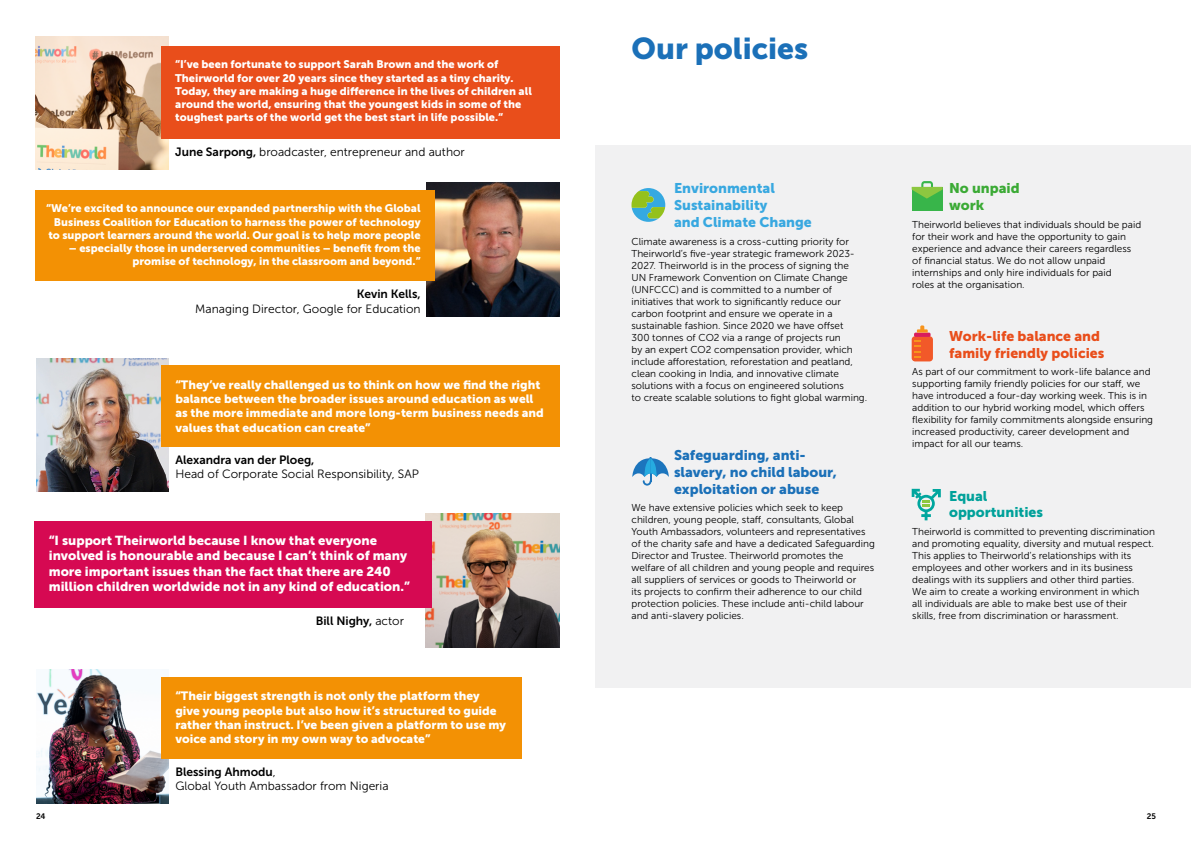
<style>
.page{position:relative;width:1191px;height:842px;background:#fff}
.page>*{position:absolute;margin:0;border:0;box-sizing:border-box;transform-origin:0 0}
.t1{font:30px "Museo Sans 900";color:#1b70b8}
.t2{font:14px/16.8px "Museo Sans 900";color:#1b70b8}
.t3{font:14px/16.8px "Museo Sans 900";color:#38a8e0}
.t4{font:14px/16.8px "Museo Sans 900";color:#e94e1b}
.t5{font:14px/16.8px "Museo Sans 900";color:#00a19a}
.t6{font:14px/16.8px "Museo Sans 900";color:#3baa35}
.t7{font:13px/15.6px "Museo Sans 900";color:#fff}
.t8{font:12px/14.4px "Museo Sans 900";color:#fff}
.t9{font:12px "Museo Sans 300";color:#000}
.t10{font:12px "Museo Sans 700";color:#000}
.t11{font:11px/13.2px "Museo Sans 900";color:#fff;text-align:right}
.t12{font:10px/12px "Museo Sans 300";color:#000}
.t13{font:8px "Museo Sans 700";color:#000}
.s1{font-family:"Museo Sans 700"}
.s2{font-family:"Museo Sans 300"}
</style>
<div class="page">
<img style="left:36px;top:670px;width:133px;height:133px">
<img style="left:36px;top:358px;width:133px;height:133px">
<div style="left:161px;top:365px;width:398px;height:81px;background:#f39104"></div>
<div style="left:161px;top:677px;width:361px;height:81px;background:#f39104"></div>
<div style="left:595px;top:145px;width:596px;height:542px;background:#f1f1f2"></div>
<svg style="left:631px;top:188px;width:34px;height:34px"></svg>
<div style="left:911px;top:187px;width:31px;height:24px;background:#38b54a"></div>
<svg style="left:911px;top:181px;width:31px;height:18px"></svg>
<div style="left:911px;top:336px;width:22px;height:25px;background:#f25929;border-radius:3px"></div>
<hr style="left:914px;top:333px;width:16px;height:4px;background:#d91c5c;border-radius:2px">
<svg style="left:917px;top:325px;width:10px;height:8px"></svg>
<svg style="left:915px;top:340px;width:6px;height:18px"></svg>
<svg style="left:632px;top:457px;width:37px;height:29px"></svg>
<svg style="left:911px;top:489px;width:29px;height:31px"></svg>
<img style="left:426px;top:183px;width:133px;height:133px">
<div style="left:35px;top:190px;width:400px;height:91px;background:#f39104"></div>
<img style="left:425px;top:514px;width:134px;height:134px">
<div style="left:35px;top:521px;width:397px;height:86px;background:#d60952"></div>
<img style="left:35px;top:36px;width:134px;height:133px">
<div style="left:161px;top:46px;width:398px;height:92px;background:#e94e1b"></div>
<p class="t11" style="left:175px;top:58px;width:358px;text-align:left">“I’ve been fortunate to support Sarah Brown and the work of Theirworld for over 20 years since they started as a tiny charity.<br>Today, they are making a huge difference in the lives of children all around the world, ensuring that the youngest kids in some of the toughest parts of the world get the best start in life possible.“</p>
<p class="t9" style="left:175px;top:145px;width:291px"><span class="s1">June Sarpong,</span> broadcaster, entrepreneur and author</p>
<p class="t11" style="left:46px;top:202px;width:376px">“We’re excited to announce our expanded partnership with the Global<br>Business Coalition for Education to harness the power of technology to support learners around the world. Our goal is to help more people</p>
<p class="t11" style="left:69px;top:242px;width:353px">– especially those in underserved communities – benefit from the promise of technology, in the classroom and beyond.”</p>
<p class="t10" style="left:357px;top:288px;width:65px">Kevin Kells,</p>
<p class="t9" style="left:195px;top:302px;width:227px">Managing Director, Google for Education</p>
<p class="t8" style="left:175px;top:377px;width:370px">“They’ve really challenged us to think on how we find the right balance between the broader issues around education as well as the more immediate and more long-term business needs and values that education can create”</p>
<p class="t10" style="left:175px;top:453px;width:140px">Alexandra van der Ploeg,</p>
<p class="t9" style="left:175px;top:468px;width:245px">Head of Corporate Social Responsibility, SAP</p>
<h3 class="t7" style="left:49px;top:532px;width:363px">“I support Theirworld because I know that everyone involved is honourable and because I can’t think of many more important issues than the fact that there are 240 million children worldwide not in any kind of education.”</h3>
<p class="t10" style="left:316px;top:614px;width:90px">Bill Nighy, <span class="s2">actor</span></p>
<p class="t8" style="left:175px;top:689px;width:332px">“Their biggest strength is not only the platform they give young people but also how it’s structured to guide rather than instruct. I’ve been given a platform to use my voice and story in my own way to advocate”</p>
<p class="t10" style="left:175px;top:765px;width:102px">Blessing Ahmodu<span class="s2">,</span></p>
<p class="t9" style="left:175px;top:779px;width:215px">Global Youth Ambassador from Nigeria</p>
<h1 class="t1" style="left:631px;top:31px;width:178px">Our policies</h1>
<h2 class="t3" style="left:674px;top:180px;width:139px">Environmental<br>Sustainability<br>and Climate Change</h2>
<p class="t12" style="left:631px;top:235px;width:237px">Climate awareness is a cross-cutting priority for Theirworld’s five-year strategic framework 2023- 2027. Theirworld is in the process of signing the<br>UN Framework Convention on Climate Change (UNFCCC) and is committed to a number of initiatives that work to significantly reduce our carbon footprint and ensure we operate in a sustainable fashion. Since 2020 we have offset<br>300 tonnes of CO2 via a range of projects run<br>by an expert CO2 compensation provider, which include afforestation, reforestation and peatland, clean cooking in India, and innovative climate solutions with a focus on engineered solutions<br>to create scalable solutions to fight global warming.</p>
<h2 class="t2" style="left:674px;top:447px;width:164px">Safeguarding, anti&shy;slavery, no child labour, exploitation or abuse</h2>
<p class="t12" style="left:631px;top:502px;width:245px">We have extensive policies which seek to keep children, young people, staff, consultants, Global Youth Ambassadors, volunteers and representatives of the charity safe and have a dedicated Safeguarding Director and Trustee. Theirworld promotes the welfare of all children and young people and requires all suppliers of services or goods to Theirworld or<br>its projects to confirm their adherence to our child protection policies. These include anti-child labour and anti-slavery policies.</p>
<h2 class="t6" style="left:949px;top:180px;width:72px">No unpaid work</h2>
<p class="t12" style="left:912px;top:218px;width:230px">Theirworld believes that individuals should be paid for their work and have the opportunity to gain experience and advance their careers regardless of financial status. We do not allow unpaid internships and only hire individuals for paid<br>roles at the organisation.</p>
<h2 class="t4" style="left:949px;top:328px;width:157px">Work-life balance and family friendly policies</h2>
<p class="t12" style="left:912px;top:366px;width:242px">As part of our commitment to work-life balance and supporting family friendly policies for our staff, we have introduced a four-day working week. This is in addition to our hybrid working model, which offers flexibility for family commitments alongside ensuring increased productivity, career development and impact for all our teams.</p>
<h2 class="t5" style="left:949px;top:487px;width:95px">Equal opportunities</h2>
<p class="t12" style="left:912px;top:526px;width:244px">Theirworld is committed to preventing discrimination and promoting equality, diversity and mutual respect.<br>This applies to Theirworld’s relationships with its employees and other workers and in its business dealings with its suppliers and other third parties.<br>We aim to create a working environment in which<br>all individuals are able to make best use of their<br>skills, free from discrimination or harassment.</p>
<p class="t13" style="left:36px;top:812px;width:11px">24</p>
<p class="t13" style="left:1146px;top:812px;width:11px">25</p>
</div>
